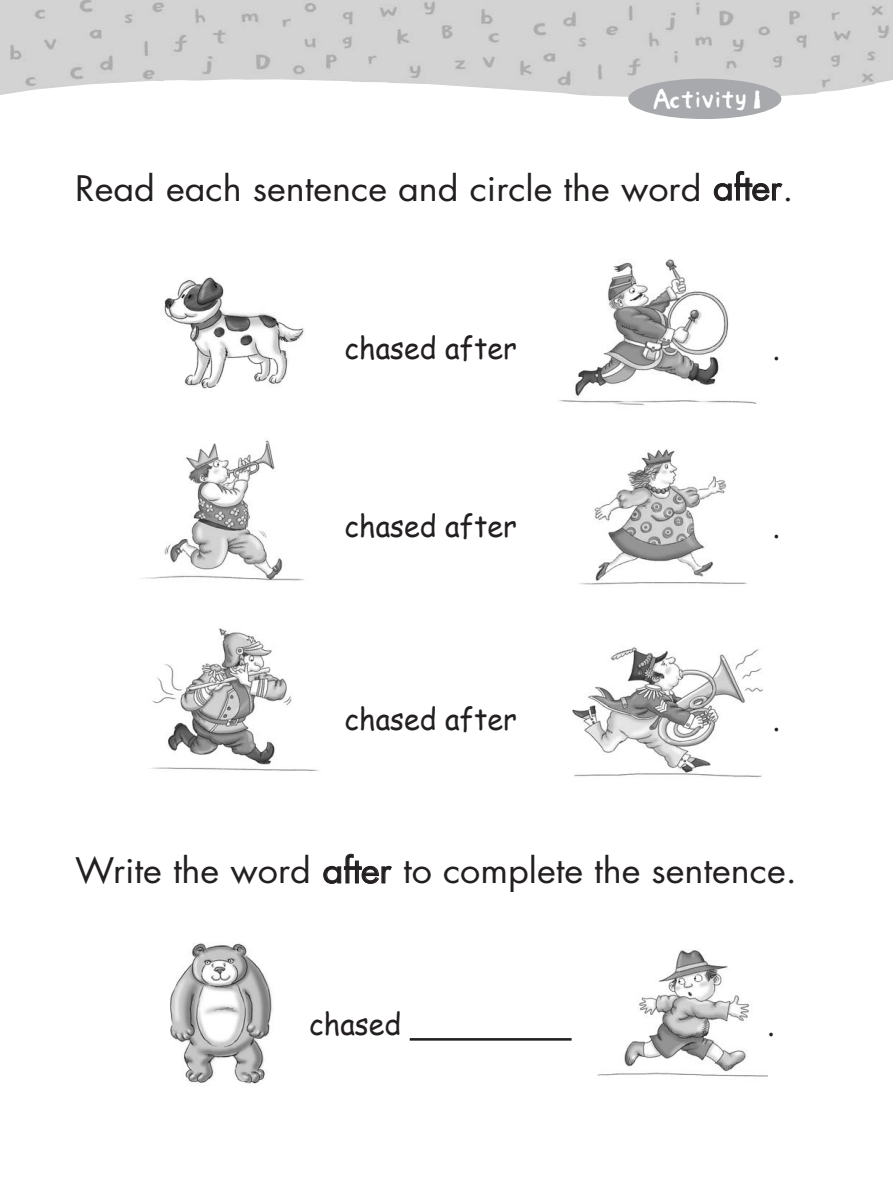
<style>
.page{position:relative;width:893px;height:1182px;background:#fff}
.page>*{position:absolute;margin:0;border:0;box-sizing:border-box;transform-origin:0 0}
.t1{font:34.2px "Futura";color:#231f20;scale:1.05 1}
.t2{font:30px "Comic Sans MS";color:#231f20;scale:.95 1}
.t3{font:25.5px "Lucy Cousins";color:#fff;scale:.95 1}
.s1{font-style:inherit}
</style>
<div class="page">
<img style="left:0;top:0;width:892px;height:101px">
<div style="left:628px;top:79px;width:153px;height:40px;background:#a7a9ac;border-radius:50%"></div>
<img style="left:164px;top:277px;width:140px;height:112px">
<img style="left:558px;top:259px;width:199px;height:147px">
<img style="left:141px;top:440px;width:163px;height:141px">
<img style="left:579px;top:449px;width:169px;height:136px">
<img style="left:149px;top:628px;width:170px;height:143px">
<img style="left:572px;top:647px;width:191px;height:130px">
<hr style="left:409px;top:1038px;width:162px;height:3px;background:#231f20">
<img style="left:170px;top:943px;width:103px;height:141px">
<img style="left:597px;top:950px;width:170px;height:127px">
<p class="t3" style="left:651px;top:91px;width:119px">Activity 1</p>
<p class="t1" style="left:75px;top:172px;width:685px">Read each sentence and circle the word <span class="s1">after</span>.</p>
<p class="t2" style="left:344px;top:326px;width:183px">chased after</p>
<p class="t2" style="left:344px;top:504px;width:183px">chased after</p>
<p class="t2" style="left:344px;top:697px;width:183px">chased after</p>
<p class="t2" style="left:772px;top:326px;width:9px">.</p>
<p class="t2" style="left:772px;top:504px;width:9px">.</p>
<p class="t2" style="left:772px;top:697px;width:9px">.</p>
<p class="t1" style="left:75px;top:855px;width:688px">Write the word <span class="s1">after</span> to complete the sentence.</p>
<p class="t2" style="left:309px;top:1002px;width:98px">chased</p>
<p class="t2" style="left:767px;top:1002px;width:9px">.</p>
</div>
